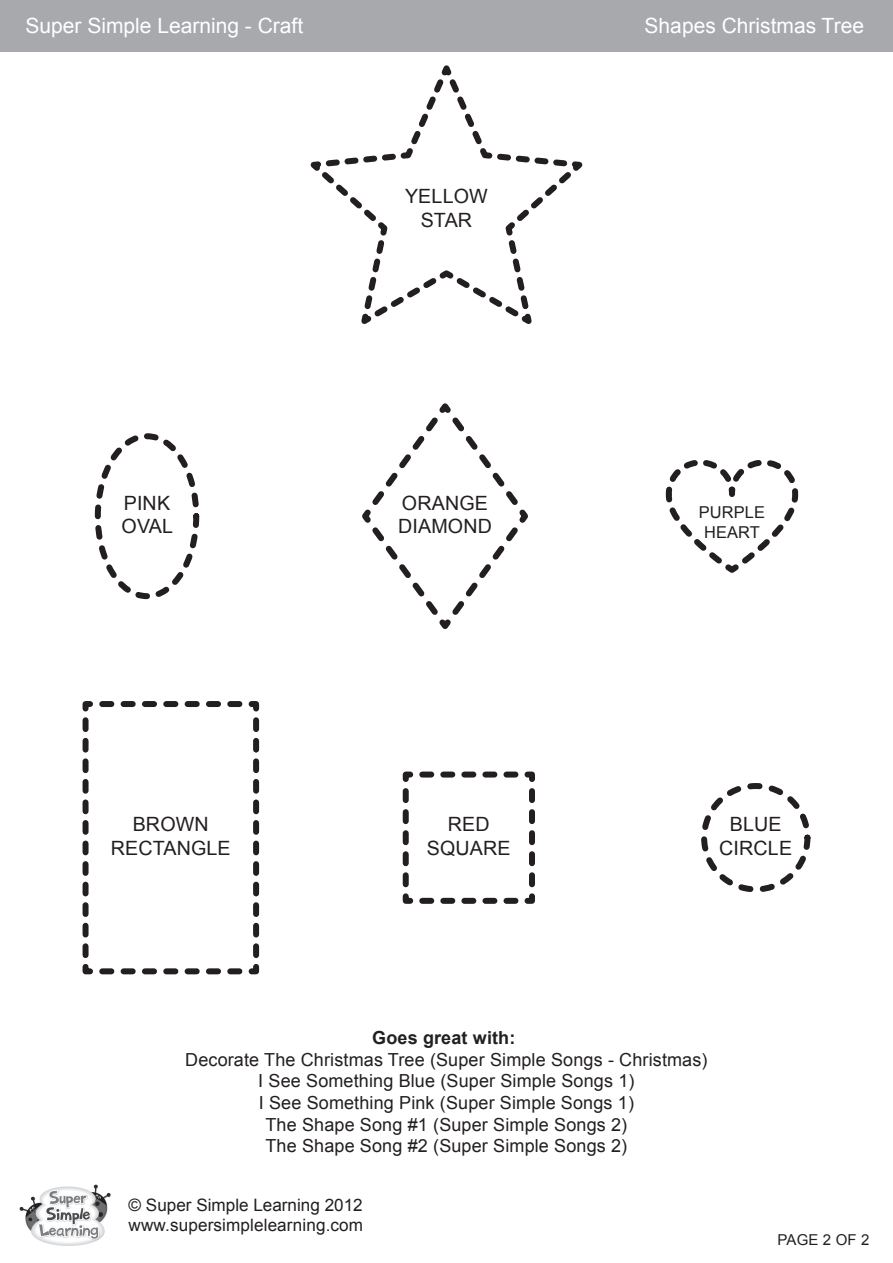
<style>
.page{position:relative;width:893px;height:1263px;background:#fff}
.page>*{position:absolute;margin:0;border:0;box-sizing:border-box;transform-origin:0 0}
.t1{font:21px "Arial";color:#fff}
.t2{font:19.65px/23.5px "Arial";letter-spacing:.01em;color:#231f20;text-align:center}
.t3{font:18px/21.6px "Arial";letter-spacing:.01em;color:#231f20;text-align:center}
.t4{font:700 18px "Arial";letter-spacing:.01em;color:#231f20}
.t5{font:17.1px/20.5px "Arial";letter-spacing:.01em;color:#231f20}
.t6{font:16.35px/19.6px "Arial";letter-spacing:.01em;color:#231f20;text-align:center}
.t7{font:15px "Arial";letter-spacing:.01em;color:#231f20}
</style>
<div class="page">
<div style="left:0;top:0;width:893px;height:51px;background:#a8a9ad"></div>
<img style="left:20px;top:1184px;width:91px;height:62px">
<svg style="left:310px;top:65px;width:273px;height:259px"></svg>
<svg style="left:82px;top:963px;width:157px;height:12px"></svg>
<svg style="left:82px;top:701px;width:11px;height:254px"></svg>
<svg style="left:102px;top:701px;width:158px;height:11px"></svg>
<svg style="left:248px;top:720px;width:12px;height:255px"></svg>
<svg style="left:402px;top:893px;width:113px;height:11px"></svg>
<svg style="left:402px;top:771px;width:12px;height:113px"></svg>
<svg style="left:422px;top:771px;width:113px;height:11px"></svg>
<svg style="left:524px;top:791px;width:11px;height:113px"></svg>
<div style="left:701px;top:783px;width:109px;height:109px;border:6px dashed #231f20;border-radius:50%"></div>
<div style="left:95px;top:433px;width:104px;height:166px;border:6px dashed #231f20;border-radius:50%"></div>
<svg style="left:362px;top:403px;width:166px;height:226px"></svg>
<svg style="left:665px;top:460px;width:134px;height:113px"></svg>
<p class="t1" style="left:26px;top:12px;width:279px">Super Simple Learning - Craft</p>
<p class="t1" style="left:645px;top:12px;width:221px">Shapes Christmas Tree</p>
<p class="t2" style="left:405px;top:185px;width:84px">YELLOW<br>STAR</p>
<p class="t2" style="left:122px;top:491px;width:53px;text-align:left">PINK<br>OVAL</p>
<p class="t2" style="left:398px;top:491px;width:95px;text-align:left">ORANGE<br>DIAMOND</p>
<p class="t6" style="left:699px;top:503px;width:68px">PURPLE<br>HEART</p>
<p class="t2" style="left:111px;top:813px;width:122px">BROWN<br>RECTANGLE</p>
<p class="t2" style="left:427px;top:813px;width:85px">RED<br>SQUARE</p>
<p class="t2" style="left:719px;top:813px;width:74px">BLUE<br>CIRCLE</p>
<p class="t4" style="left:372px;top:1026px;width:145px">Goes great with:</p>
<p class="t3" style="left:185px;top:1049px;width:524px">Decorate The Christmas Tree (Super Simple Songs - Christmas)<br>I See Something Blue (Super Simple Songs 1)<br>I See Something Pink (Super Simple Songs 1)<br>The Shape Song #1 (Super Simple Songs 2)<br>The Shape Song #2 (Super Simple Songs 2)</p>
<p class="t5" style="left:129px;top:1194px;width:236px">© Super Simple Learning 2012 www.supersimplelearning.com</p>
<p class="t7" style="left:777px;top:1230px;width:93px">PAGE 2 OF 2</p>
</div>
